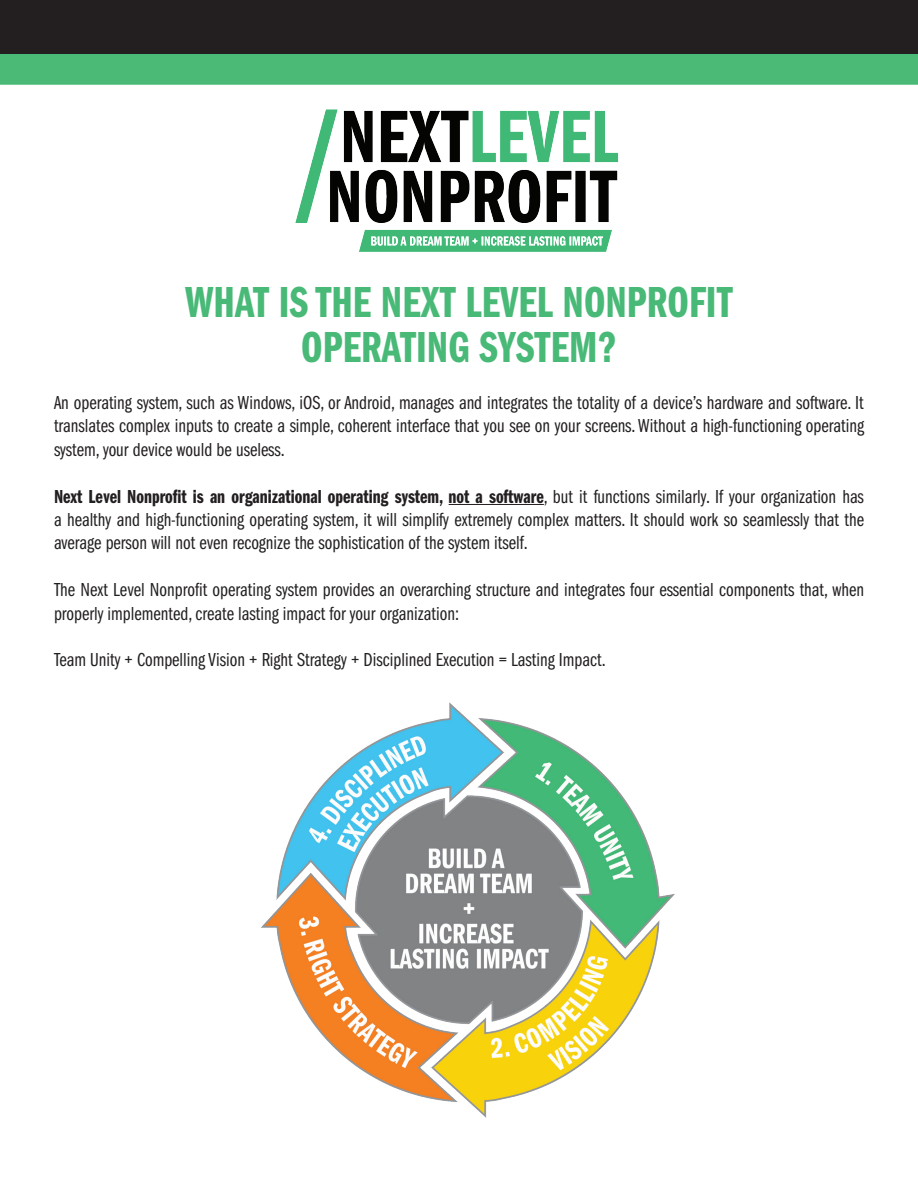
<style>
.page{position:relative;width:918px;height:1188px;background:#fff}
.page>*{position:absolute;margin:0;border:0;box-sizing:border-box;transform-origin:0 0}
.t1{font:45px/45px "Franklin Gothic LT Pro Dm Cm";color:#48b976;text-align:center}
.t2{font:19.5px/23.4px "Franklin Gothic LT Pro Bk Cm";color:#231f20}
.t3{font:19.5px "Franklin Gothic LT Pro Dm Cm";color:#231f20}
.s1{font-family:"Franklin Gothic LT Pro Bk Cm"}
</style>
<div class="page">
<img style="left:295px;top:109px;width:324px;height:143px">
<hr style="left:449px;top:504px;width:95px;height:1px;background:#231f20">
<div style="left:0;top:0;width:918px;height:55px;background:#231f20"></div>
<div style="left:0;top:54px;width:918px;height:30px;background:#4aba76"></div>
<img style="left:261px;top:702px;width:414px;height:416px">
<h1 class="t1" style="left:185px;top:280px;width:549px">WHAT IS THE NEXT LEVEL NONPROFIT<br>OPERATING SYSTEM?</h1>
<p class="t2" style="left:54px;top:391px;width:812px;text-align:justify">An operating system, such as Windows, iOS, or Android, manages and integrates the totality of a device’s hardware and software. It translates complex inputs to create a simple, coherent interface that you see on your screens. Without a high-functioning operating system, your device would be useless.</p>
<p class="t3" style="left:54px;top:485px;width:811px">Next Level Nonprofit is an organizational operating system, not a software<span class="s1">, but it functions similarly. If your organization has</span></p>
<p class="t2" style="left:54px;top:508px;width:812px">a healthy and high-functioning operating system, it will simplify extremely complex matters. It should work so seamlessly that the average person will not even recognize the sophistication of the system itself.</p>
<p class="t2" style="left:54px;top:578px;width:812px">The Next Level Nonprofit operating system provides an overarching structure and integrates four essential components that, when properly implemented, create lasting impact for your organization:</p>
<p class="t2" style="left:54px;top:649px;width:553px">Team Unity + Compelling Vision + Right Strategy + Disciplined Execution = Lasting Impact.</p>
</div>
